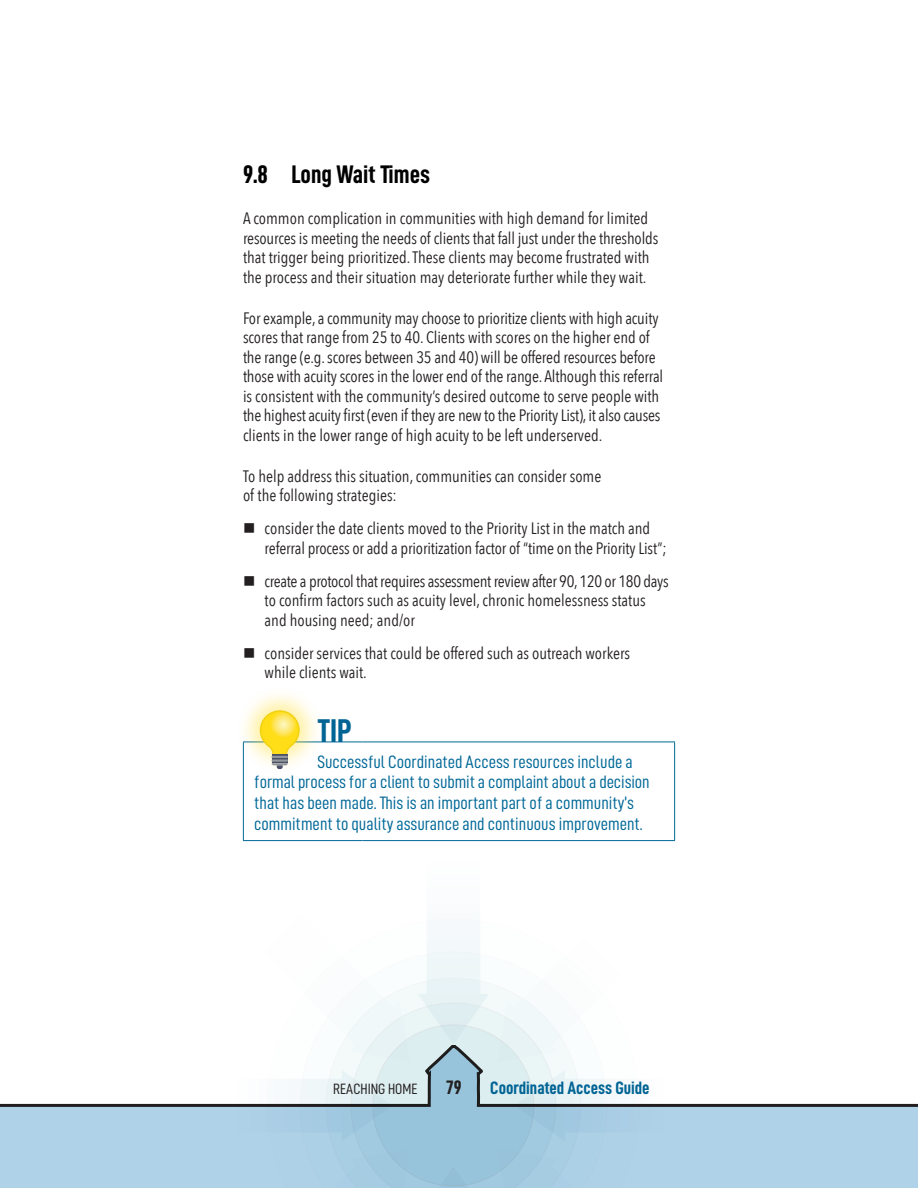
<style>
.page{position:relative;width:918px;height:1188px;background:#fff}
.page>*{position:absolute;margin:0;border:0;box-sizing:border-box;transform-origin:0 0}
.Box_title{font:33px "D DIN Condensed Bold";color:#006494}
.t1{font:25.5px "D DIN Condensed Bold";color:#000}
.t2{font:19.5px "D DIN Condensed Bold";color:#231f20}
.TIP_Box_body_text{font:18px/20.7px "D DIN Condensed";color:#006898}
.t3{font:18px "D DIN Condensed Bold";color:#006494}
.P__Body_text{font:16.5px/19.5px "Avenir Next Condensed";color:#231f20}
.t4{font:15px "D DIN Condensed";color:#231f20}
</style>
<div class="page">
<svg style="left:242px;top:838px;width:434px;height:207px"></svg>
<hr style="left:243px;top:742px;width:119px;height:1px;background:#006898">
<hr style="left:362px;top:742px;width:313px;height:1px;background:#006898">
<hr style="left:243px;top:840px;width:119px;height:1px;background:#006898">
<hr style="left:362px;top:840px;width:313px;height:1px;background:#006898">
<hr style="left:243px;top:742px;width:1px;height:98px;background:#006898">
<hr style="left:674px;top:742px;width:1px;height:98px;background:#006898">
<img style="left:242px;top:694px;width:81px;height:86px">
<svg style="left:260px;top:710px;width:40px;height:59px;background:#f1de73"></svg>
<svg style="left:0;top:1045px;width:918px;height:143px"></svg>
<p class="t1" style="left:243px;top:160px;width:189px">9.8 Long Wait Times</p>
<p class="P__Body_text" style="left:243px;top:208px;width:417px">A common complication in communities with high demand for limited resources is meeting the needs of clients that fall just under the thresholds that trigger being prioritized. These clients may become frustrated with the process and their situation may deteriorate further while they wait.</p>
<p class="P__Body_text" style="left:243px;top:308px;width:422px">For example, a community may choose to prioritize clients with high acuity scores that range from 25 to 40. Clients with scores on the higher end of the range (e.g. scores between 35 and 40) will be offered resources before those with acuity scores in the lower end of the range. Although this referral is consistent with the community’s desired outcome to serve people with the highest acuity first (even if they are new to the Priority List), it also causes clients in the lower range of high acuity to be left underserved.</p>
<p class="P__Body_text" style="left:243px;top:466px;width:360px">To help address this situation, communities can consider some of the following strategies:</p>
<p class="P__Body_text" style="left:265px;top:518px;width:404px;text-indent:-22px">■ consider the date clients moved to the Priority List in the match and referral process or add a prioritization factor of “time on the Priority List”;</p>
<p class="P__Body_text" style="left:265px;top:571px;width:406px;text-indent:-22px">■ create a protocol that requires assessment review after 90, 120 or 180 days to confirm factors such as acuity level, chronic homelessness status and housing need; and/or</p>
<p class="P__Body_text" style="left:265px;top:643px;width:367px;text-indent:-22px">■ consider services that could be offered such as outreach workers while clients wait.</p>
<p class="Box_title" style="left:318px;top:712px;width:35px">TIP</p>
<p class="TIP_Box_body_text" style="left:254px;top:751px;width:397px;text-indent:63px">Successful Coordinated Access resources include a formal process for a client to submit a complaint about a decision that has been made. This is an important part of a community’s commitment to quality assurance and continuous improvement.</p>
<p class="t4" style="left:333px;top:1081px;width:86px">REACHING HOME</p>
<p class="t2" style="left:446px;top:1077px;width:17px">79</p>
<p class="t3" style="left:490px;top:1078px;width:161px">Coordinated Access Guide</p>
</div>
